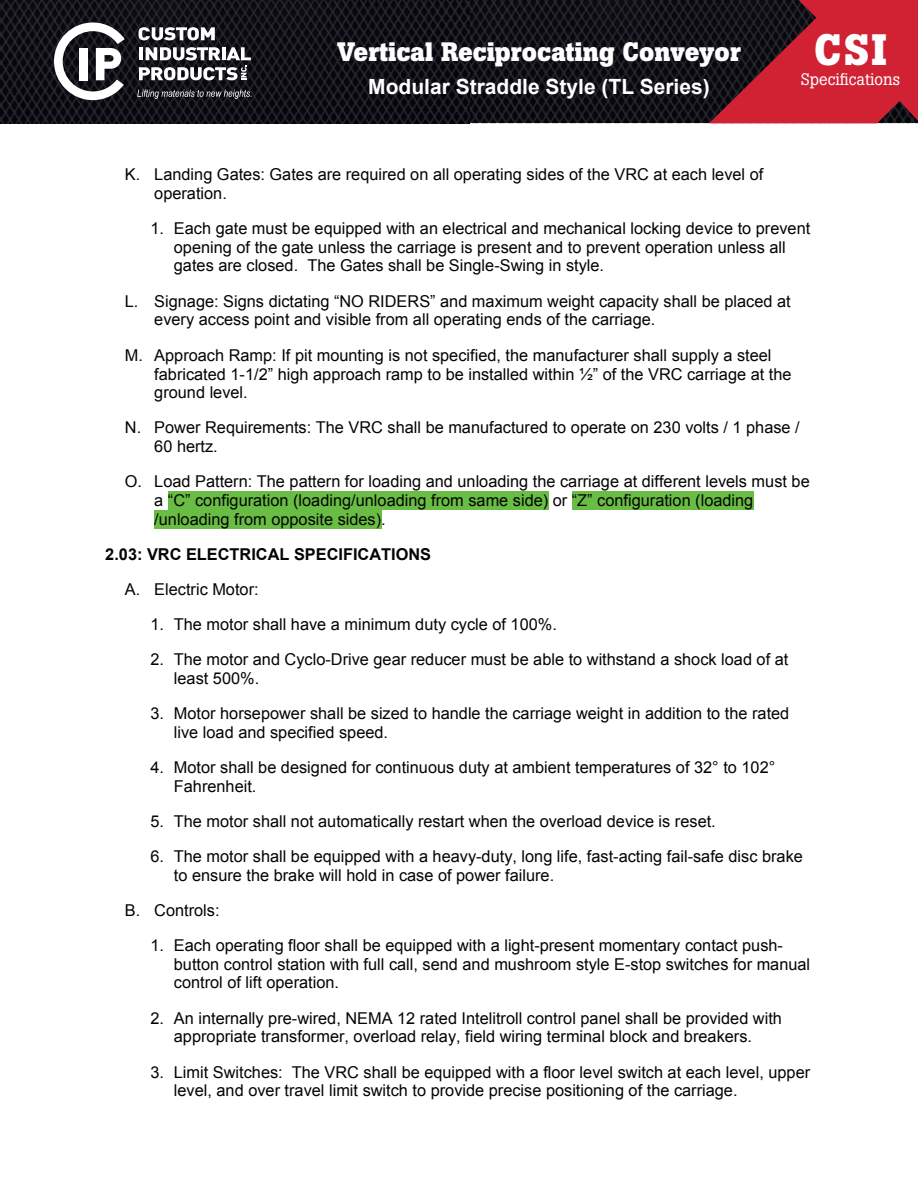
<style>
.page{position:relative;width:918px;height:1188px;background:#fff}
.page>*{position:absolute;margin:0;border:0;box-sizing:border-box;transform-origin:0 0}
.t1{font:700 43.5px "Boton";color:#fff}
.t2{font:700 26.4px "Boton";color:#fff}
.t3{font:700 21px "Arial";color:#fff}
.t4{font:16.5px "Boton";color:#fff}
.t5{font:16.35px/18.6px "Arial";color:#040503}
.t6{font:700 16.35px "Arial";color:#040503}
</style>
<div class="page">
<img style="left:470px;top:0;width:239px;height:123px">
<img style="left:0;top:0;width:470px;height:123px">
<svg style="left:709px;top:0;width:209px;height:123px;background:#971d2b"></svg>
<svg style="left:54px;top:23px;width:71px;height:77px"></svg>
<svg style="left:138px;top:27px;width:77px;height:13px"></svg>
<svg style="left:139px;top:47px;width:112px;height:33px"></svg>
<svg style="left:137px;top:89px;width:115px;height:10px"></svg>
<div style="left:168px;top:491px;width:381px;height:19px;background:#69bd45"></div>
<div style="left:572px;top:491px;width:181px;height:19px;background:#69bd45"></div>
<div style="left:154px;top:510px;width:227px;height:19px;background:#69bd45"></div>
<h2 class="t2" style="left:337px;top:36px;width:405px">Vertical Reciprocating Conveyor</h2>
<p class="t3" style="left:368px;top:74px;width:343px">Modular Straddle Style (TL Series)</p>
<h1 class="t1" style="left:814px;top:24px;width:74px">CSI</h1>
<p class="t4" style="left:801px;top:69px;width:101px">Specifications</p>
<p class="t5" style="left:154px;top:165px;width:611px;text-indent:-29px">K. Landing Gates: Gates are required on all operating sides of the VRC at each level of operation.</p>
<p class="t5" style="left:174px;top:219px;width:638px;text-indent:-23px">1. Each gate must be equipped with an electrical and mechanical locking device to prevent opening of the gate unless the carriage is present and to prevent operation unless all gates are closed. The Gates shall be Single-Swing in style.</p>
<p class="t5" style="left:154px;top:292px;width:638px;text-indent:-29px">L. Signage: Signs dictating “NO RIDERS” and maximum weight capacity shall be placed at every access point and visible from all operating ends of the carriage.</p>
<p class="t5" style="left:154px;top:345px;width:639px;text-indent:-29px">M. Approach Ramp: If pit mounting is not specified, the manufacturer shall supply a steel fabricated 1-1/2” high approach ramp to be installed within ½” of the VRC carriage at the ground level.</p>
<p class="t5" style="left:154px;top:418px;width:647px;text-indent:-29px">N. Power Requirements: The VRC shall be manufactured to operate on 230 volts / 1 phase /<br>60 hertz.</p>
<p class="t5" style="left:154px;top:472px;width:657px;text-indent:-29px">O. Load Pattern: The pattern for loading and unloading the carriage at different levels must be a “C” configuration (loading/unloading from same side) or “Z” configuration (loading /unloading from opposite sides).</p>
<p class="t6" style="left:105px;top:543px;width:327px">2.03: VRC ELECTRICAL SPECIFICATIONS</p>
<p class="t5" style="left:125px;top:580px;width:135px">A. Electric Motor:</p>
<p class="t5" style="left:150px;top:615px;width:408px">1. The motor shall have a minimum duty cycle of 100%.</p>
<p class="t5" style="left:174px;top:650px;width:616px;text-indent:-23px">2. The motor and Cyclo-Drive gear reducer must be able to withstand a shock load of at least 500%.</p>
<p class="t5" style="left:174px;top:704px;width:617px;text-indent:-23px">3. Motor horsepower shall be sized to handle the carriage weight in addition to the rated live load and specified speed.</p>
<p class="t5" style="left:174px;top:758px;width:603px;text-indent:-23px">4. Motor shall be designed for continuous duty at ambient temperatures of 32° to 102°<br>Fahrenheit.</p>
<p class="t5" style="left:150px;top:812px;width:567px">5. The motor shall not automatically restart when the overload device is reset.</p>
<p class="t5" style="left:174px;top:847px;width:631px;text-indent:-23px">6. The motor shall be equipped with a heavy-duty, long life, fast-acting fail-safe disc brake to ensure the brake will hold in case of power failure.</p>
<p class="t5" style="left:125px;top:901px;width:96px">B. Controls:</p>
<p class="t5" style="left:174px;top:936px;width:638px;text-indent:-23px">1. Each operating floor shall be equipped with a light-present momentary contact push&shy;button control station with full call, send and mushroom style E-stop switches for manual control of lift operation.</p>
<p class="t5" style="left:150px;top:1009px;width:633px;text-align:center">2. An internally pre-wired, NEMA 12 rated Intelitroll control panel shall be provided with appropriate transformer, overload relay, field wiring terminal block and breakers.</p>
<p class="t5" style="left:174px;top:1063px;width:638px;text-indent:-23px">3. Limit Switches: The VRC shall be equipped with a floor level switch at each level, upper level, and over travel limit switch to provide precise positioning of the carriage.</p>
</div>
